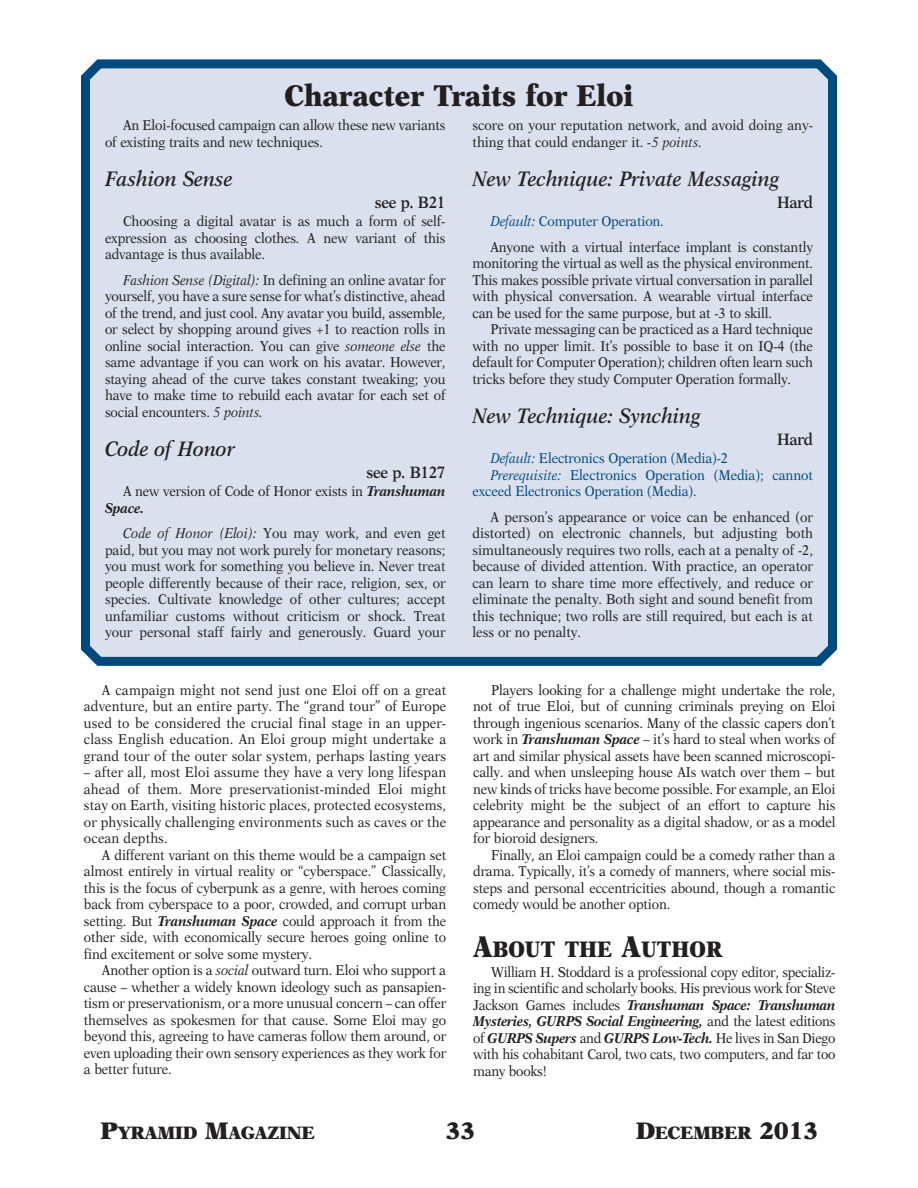
<style>
.page{position:relative;width:918px;height:1188px;background:#fff}
.page>*{position:absolute;margin:0;border:0;box-sizing:border-box;transform-origin:0 0}
.t1{font:900 30px "New Aster";color:#231f20;scale:.9 1}
.t2{font:900 24px "New Aster";color:#231f20}
.t3{font:900 22.5px "New Aster";color:#231f20;scale:.9 1}
.t4{font:italic 600 21px "New Aster";color:#231f20;scale:.9 1}
.t5{font:900 18px "New Aster";letter-spacing:-.025em;color:#231f20}
.t6{font:600 16.5px "New Aster";letter-spacing:-.015em;color:#231f20;scale:.9 1}
.t7{font:14.25px/16.5px "New Aster";letter-spacing:-.01em;color:#231f20;text-align:justify;scale:.9 1}
.t8{font:14.25px "New Aster";letter-spacing:-.01em;color:#00497f;scale:.9 1}
.s1{font-style:italic}
.s2{font-weight:700;font-style:italic}
.s3{font-style:italic;color:#00497f}
.s4{color:#00497f}
.s5{font-size:30px}
.s6{font-size:24px}
</style>
<div class="page">
<div style="left:81px;top:59px;width:756px;height:607px;background:#dae0ed"></div>
<h1 class="t1" style="left:285px;top:78px;width:389px">Character Traits for Eloi</h1>
<p class="t7" style="left:105px;top:117px;width:380px;text-indent:18px">An Eloi-focused campaign can allow these new variants of existing traits and new techniques.</p>
<h3 class="t4" style="left:105px;top:166px;width:143px">Fashion Sense</h3>
<p class="t6" style="left:375px;top:193px;width:80px">see p. B21</p>
<p class="t7" style="left:105px;top:213px;width:380px;text-indent:18px">Choosing a digital avatar is as much a form of self&shy;expression as choosing clothes. A new variant of this advantage is thus available.</p>
<p class="t7" style="left:105px;top:271px;width:380px;text-indent:18px"><span class="s1">Fashion Sense (Digital):</span> In defining an online avatar for yourself, you have a sure sense for what’s distinctive, ahead of the trend, and just cool. Any avatar you build, assemble, or select by shopping around gives +1 to reaction rolls in online social interaction. You can give <span class="s1">someone else</span> the same advantage if you can work on his avatar. However, staying ahead of the curve takes constant tweaking; you have to make time to rebuild each avatar for each set of social encounters. <span class="s1">5 points.</span></p>
<h3 class="t4" style="left:105px;top:436px;width:146px">Code of Honor</h3>
<p class="t6" style="left:367px;top:463px;width:89px">see p. B127</p>
<p class="t7" style="left:105px;top:483px;width:380px;text-indent:18px">A new version of Code of Honor exists in <span class="s2">Transhuman<br>Space.</span></p>
<p class="t7" style="left:105px;top:525px;width:380px;text-indent:18px"><span class="s1">Code of Honor (Eloi):</span> You may work, and even get paid, but you may not work purely for monetary reasons; you must work for something you believe in. Never treat people differently because of their race, religion, sex, or species. Cultivate knowledge of other cultures; accept unfamiliar customs without criticism or shock. Treat your personal staff fairly and generously. Guard your</p>
<p class="t7" style="left:84px;top:682px;width:404px;text-indent:18px">A campaign might not send just one Eloi off on a great adventure, but an entire party. The “grand tour” of Europe used to be considered the crucial final stage in an upper&shy;class English education. An Eloi group might undertake a grand tour of the outer solar system, perhaps lasting years</p>
<p class="t7" style="left:84px;top:764px;width:404px">– after all, most Eloi assume they have a very long lifespan ahead of them. More preservationist-minded Eloi might stay on Earth, visiting historic places, protected ecosystems, or physically challenging environments such as caves or the ocean depths.</p>
<p class="t7" style="left:84px;top:847px;width:404px;text-indent:18px">A different variant on this theme would be a campaign set almost entirely in virtual reality or “cyberspace.” Classically, this is the focus of cyberpunk as a genre, with heroes coming back from cyberspace to a poor, crowded, and corrupt urban setting. But <span class="s2">Transhuman Space</span> could approach it from the other side, with economically secure heroes going online to find excitement or solve some mystery.</p>
<p class="t7" style="left:84px;top:962px;width:404px;text-indent:18px">Another option is a <span class="s1">social</span> outward turn. Eloi who support a cause – whether a widely known ideology such as pansapien&shy;tism or preservationism, or a more unusual concern – can offer themselves as spokesmen for that cause. Some Eloi may go beyond this, agreeing to have cameras follow them around, or even uploading their own sensory experiences as they work for a better future.</p>
<p class="t7" style="left:473px;top:117px;width:380px">score on your reputation network, and avoid doing any&shy;thing that could endanger it. <span class="s1">-5 points.</span></p>
<h3 class="t4" style="left:473px;top:166px;width:343px">New Technique: Private Messaging</h3>
<p class="t6" style="left:777px;top:193px;width:41px">Hard</p>
<p class="t7" style="left:491px;top:208px;width:360px;line-height:25.5px"><span class="s3">Default:</span> <span class="s4">Computer Operation.<br></span>Anyone with a virtual interface implant is constantly</p>
<p class="t7" style="left:473px;top:255px;width:380px">monitoring the virtual as well as the physical environment.<br>This makes possible private virtual conversation in parallel with physical conversation. A wearable virtual interface can be used for the same purpose, but at -3 to skill.</p>
<p class="t7" style="left:473px;top:321px;width:380px;text-indent:18px">Private messaging can be practiced as a Hard technique with no upper limit. It’s possible to base it on IQ-4 (the default for Computer Operation); children often learn such tricks before they study Computer Operation formally.</p>
<h3 class="t4" style="left:473px;top:403px;width:255px">New Technique: Synching</h3>
<p class="t6" style="left:777px;top:430px;width:41px">Hard</p>
<p class="t8" style="left:491px;top:450px;width:265px"><span class="s1">Default:</span> Electronics Operation (Media)-2</p>
<p class="t8" style="left:491px;top:466px;width:360px"><span class="s1">Prerequisite:</span> Electronics Operation (Media); cannot</p>
<p class="t8" style="left:473px;top:483px;width:251px">exceed Electronics Operation (Media).</p>
<p class="t7" style="left:473px;top:508px;width:380px;text-indent:18px">A person’s appearance or voice can be enhanced (or distorted) on electronic channels, but adjusting both simultaneously requires two rolls, each at a penalty of -2, because of divided attention. With practice, an operator can learn to share time more effectively, and reduce or eliminate the penalty. Both sight and sound benefit from this technique; two rolls are still required, but each is at less or no penalty.</p>
<p class="t7" style="left:473px;top:682px;width:404px;text-indent:18px">Players looking for a challenge might undertake the role, not of true Eloi, but of cunning criminals preying on Eloi through ingenious scenarios. Many of the classic capers don’t work in <span class="s2">Transhuman Space</span> – it’s hard to steal when works of art and similar physical assets have been scanned microscopi&shy;cally. and when unsleeping house AIs watch over them – but new kinds of tricks have become possible. For example, an Eloi celebrity might be the subject of an effort to capture his appearance and personality as a digital shadow, or as a model for bioroid designers.</p>
<p class="t7" style="left:473px;top:847px;width:404px;text-indent:18px">Finally, an Eloi campaign could be a comedy rather than a drama. Typically, it’s a comedy of manners, where social mis&shy;steps and personal eccentricities abound, though a romantic comedy would be another option.</p>
<h3 class="t3" style="left:473px;top:936px;width:279px"><span class="s5">A</span>BOUT THE <span class="s5">A</span>UTHOR</h3>
<p class="t7" style="left:473px;top:964px;width:404px;text-indent:18px">William H. Stoddard is a professional copy editor, specializ&shy;ing in scientific and scholarly books. His previous work for Steve Jackson Games includes <span class="s2">Transhuman Space: Transhuman Mysteries, GURPS Social Engineering,</span> and the latest editions of <span class="s2">GURPS Supers</span> and <span class="s2">GURPS Low-Tech.</span> He lives in San Diego with his cohabitant Carol, two cats, two computers, and far too many books!</p>
<p class="t5" style="left:101px;top:1122px;width:216px"><span class="s6">P</span>YRAMID <span class="s6">M</span>AGAZINE</p>
<h2 class="t2" style="left:446px;top:1117px;width:31px">33</h2>
<p class="t5" style="left:636px;top:1122px;width:184px"><span class="s6">D</span>ECEMBER <span class="s6">2013</span></p>
</div>
